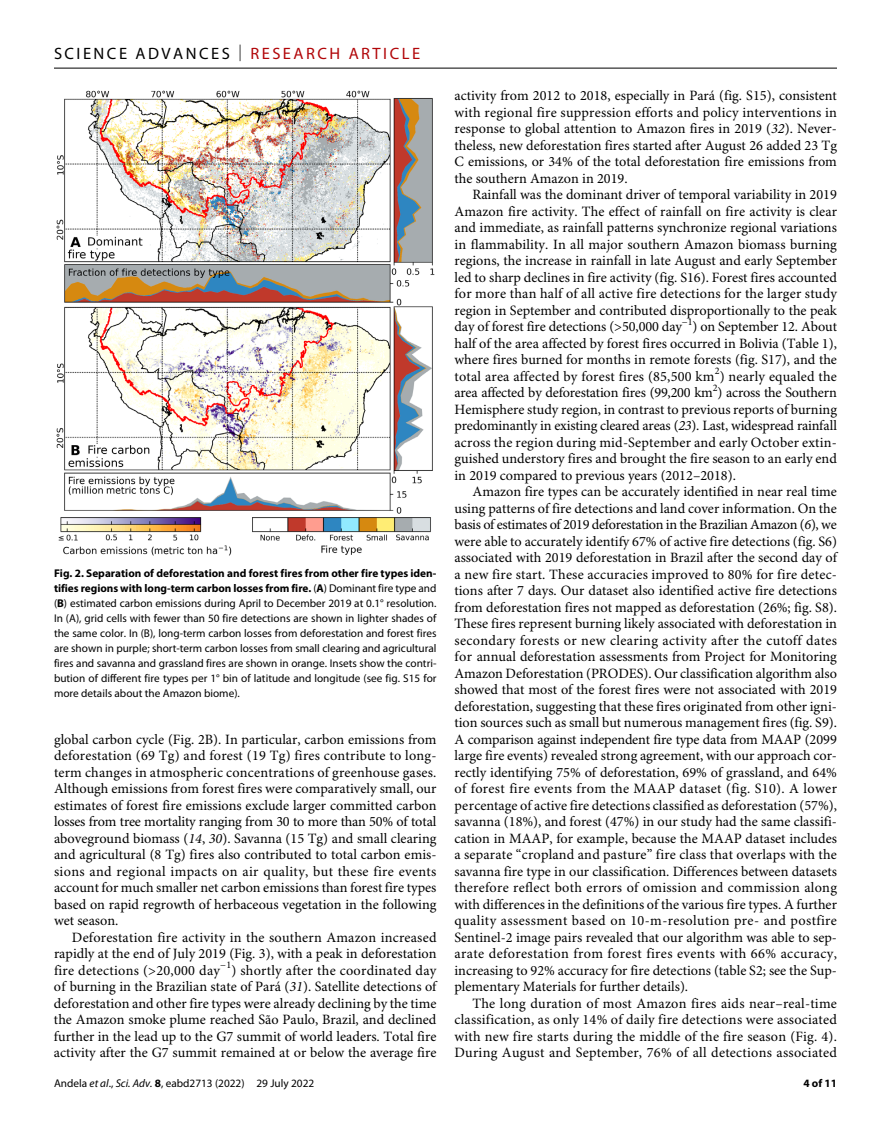
<style>
.page{position:relative;width:891px;height:1134px;background:#fff}
.page>*{position:absolute;margin:0;border:0;box-sizing:border-box;transform-origin:0 0}
.t1{font:16.5px "Myriad Pro";letter-spacing:.15em;color:#000}
.t2{font:14.25px/16.5px "Minion Pro";color:#000;text-align:justify}
.t3{font:11.25px/15px "Myriad Pro";color:#000;text-align:justify}
.t4{font:700 11.25px "Myriad Pro";color:#000}
.s1{font-weight:300}
.s2{color:#b10508}
.s3{font-weight:700}
.s4{font-style:italic}
</style>
<div class="page">
<hr style="left:54px;top:68px;width:783px;height:1px;background:#000">
<img style="left:56px;top:90px;width:378px;height:466px">
<p class="t1" style="left:54px;top:40px;width:368px">SCIENCE ADVANCES <span class="s1">|</span> <span class="s2">RESEARCH ARTICLE</span></p>
<p class="t3" style="left:54px;top:566px;width:384px"><span class="s3">Fig. 2. Separation of deforestation and forest fires from other fire types iden&shy;tifies regions with long-term carbon losses from fire.</span> (<span class="s3">A</span>) Dominant fire type and (<span class="s3">B</span>) estimated carbon emissions during April to December 2019 at 0.1° resolution.<br>In (A), grid cells with fewer than 50 fire detections are shown in lighter shades of the same color. In (B), long-term carbon losses from deforestation and forest fires are shown in purple; short-term carbon losses from small clearing and agricultural fires and savanna and grassland fires are shown in orange. Insets show the contri&shy;bution of different fire types per 1° bin of latitude and longitude (see fig. S15 for more details about the Amazon biome).</p>
<p class="t2" style="left:54px;top:732px;width:384px">global carbon cycle (Fig. 2B). In particular, carbon emissions from deforestation (69 Tg) and forest (19 Tg) fires contribute to long&shy;term changes in atmospheric concentrations of greenhouse gases.<br>Although emissions from forest fires were comparatively small, our estimates of forest fire emissions exclude larger committed carbon losses from tree mortality ranging from 30 to more than 50% of total aboveground biomass (<span class="s4">14</span>, <span class="s4">30</span>). Savanna (15 Tg) and small clearing and agricultural (8 Tg) fires also contributed to total carbon emis&shy;sions and regional impacts on air quality, but these fire events account for much smaller net carbon emissions than forest fire types based on rapid regrowth of herbaceous vegetation in the following wet season.</p>
<p class="t2" style="left:54px;top:930px;width:384px;text-indent:18px">Deforestation fire activity in the southern Amazon increased rapidly at the end of July 2019 (Fig. 3), with a peak in deforestation fire detections (&gt;20,000 day<sup>−1</sup>) shortly after the coordinated day of burning in the Brazilian state of Pará (<span class="s4">31</span>). Satellite detections of deforestation and other fire types were already declining by the time the Amazon smoke plume reached São Paulo, Brazil, and declined further in the lead up to the G7 summit of world leaders. Total fire activity after the G7 summit remained at or below the average fire</p>
<p class="t3" style="left:54px;top:1076px;width:262px">Andela <span class="s4">et al</span>., <span class="s4">Sci. Adv.</span> <span class="s3">8</span>, eabd2713 (2022) 29 July 2022</p>
<p class="t2" style="left:454px;top:89px;width:384px">activity from 2012 to 2018, especially in Pará (fig. S15), consistent with regional fire suppression efforts and policy interventions in response to global attention to Amazon fires in 2019 (<span class="s4">32</span>). Never&shy;theless, new deforestation fires started after August 26 added 23 Tg C emissions, or 34% of the total deforestation fire emissions from the southern Amazon in 2019.</p>
<p class="t2" style="left:454px;top:188px;width:384px;text-indent:18px">Rainfall was the dominant driver of temporal variability in 2019<br>Amazon fire activity. The effect of rainfall on fire activity is clear and immediate, as rainfall patterns synchronize regional variations in flammability. In all major southern Amazon biomass burning regions, the increase in rainfall in late August and early September led to sharp declines in fire activity (fig. S16). Forest fires accounted for more than half of all active fire detections for the larger study region in September and contributed disproportionally to the peak day of forest fire detections (&gt;50,000 day<sup>−1</sup>) on September 12. About half of the area affected by forest fires occurred in Bolivia (Table 1), where fires burned for months in remote forests (fig. S17), and the total area affected by forest fires (85,500 km<sup>2</sup>) nearly equaled the area affected by deforestation fires (99,200 km<sup>2</sup>) across the Southern Hemisphere study region, in contrast to previous reports of burning predominantly in existing cleared areas (<span class="s4">23</span>). Last, widespread rainfall across the region during mid-September and early October extin&shy;guished understory fires and brought the fire season to an early end in 2019 compared to previous years (2012–2018).</p>
<p class="t2" style="left:455px;top:485px;width:384px;text-indent:18px">Amazon fire types can be accurately identified in near real time using patterns of fire detections and land cover information. On the basis of estimates of 2019 deforestation in the Brazilian Amazon (<span class="s4">6</span>), we were able to accurately identify 67% of active fire detections (fig. S6) associated with 2019 deforestation in Brazil after the second day of a new fire start. These accuracies improved to 80% for fire detec&shy;tions after 7 days. Our dataset also identified active fire detections from deforestation fires not mapped as deforestation (26%; fig. S8).<br>These fires represent burning likely associated with deforestation in secondary forests or new clearing activity after the cutoff dates for annual deforestation assessments from Project for Monitoring Amazon Deforestation (PRODES). Our classification algorithm also showed that most of the forest fires were not associated with 2019 deforestation, suggesting that these fires originated from other igni&shy;tion sources such as small but numerous management fires (fig. S9).<br>A comparison against independent fire type data from MAAP (2099 large fire events) revealed strong agreement, with our approach cor&shy;rectly identifying 75% of deforestation, 69% of grassland, and 64% of forest fire events from the MAAP dataset (fig. S10). A lower percentage of active fire detections classified as deforestation (57%), savanna (18%), and forest (47%) in our study had the same classifi&shy;cation in MAAP, for example, because the MAAP dataset includes a separate “cropland and pasture” fire class that overlaps with the savanna fire type in our classification. Differences between datasets therefore reflect both errors of omission and commission along with differences in the definitions of the various fire types. A further quality assessment based on 10-m-resolution pre- and postfire Sentinel-2 image pairs revealed that our algorithm was able to sep&shy;arate deforestation from forest fires events with 66% accuracy, increasing to 92% accuracy for fire detections (table S2; see the Sup&shy;plementary Materials for further details).</p>
<p class="t2" style="left:455px;top:996px;width:384px;text-indent:18px">The long duration of most Amazon fires aids near–real-time classification, as only 14% of daily fire detections were associated with new fire starts during the middle of the fire season (Fig. 4).<br>During August and September, 76% of all detections associated</p>
<p class="t4" style="left:803px;top:1074px;width:35px">4 of 11</p>
</div>
